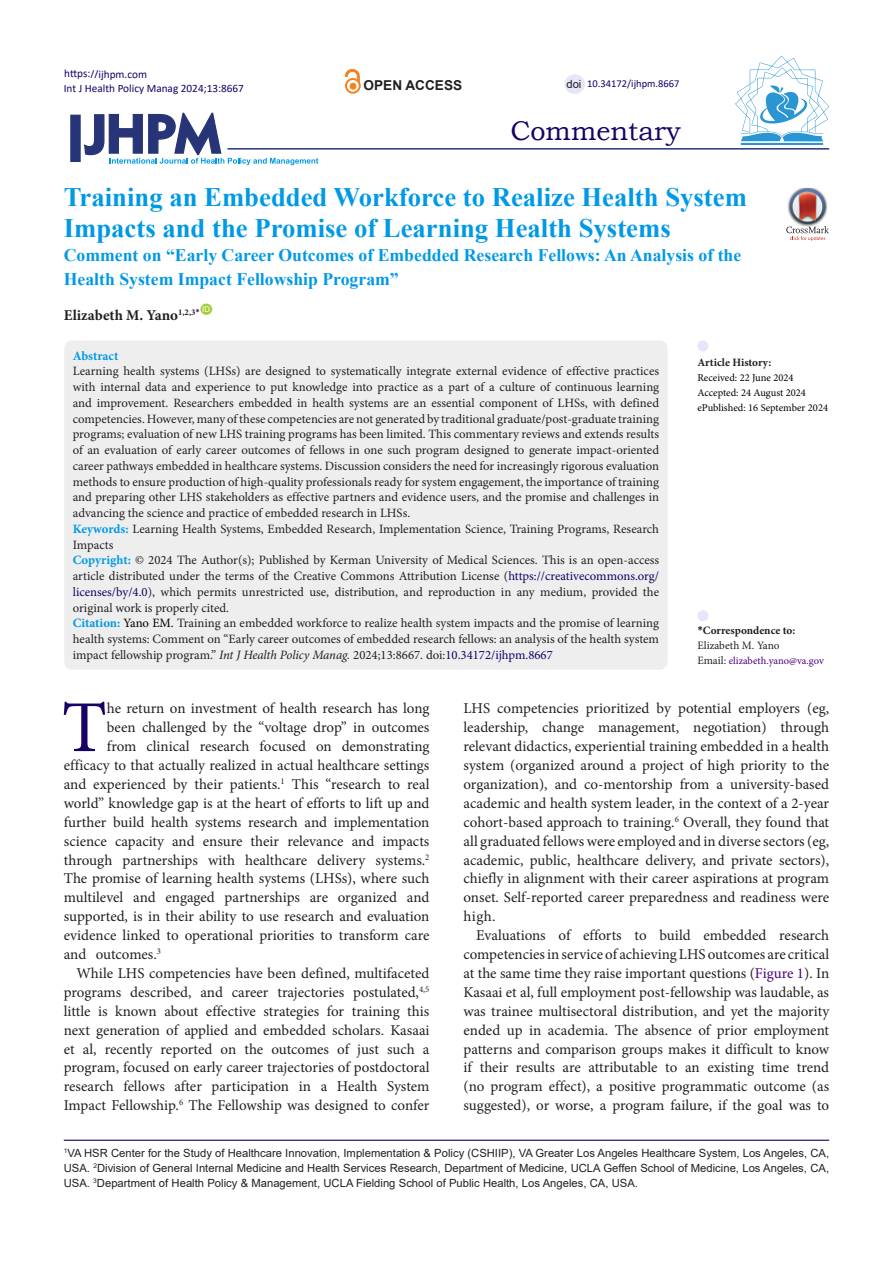
<style>
.page{position:relative;width:893px;height:1263px;background:#fff}
.page>*{position:absolute;margin:0;border:0;box-sizing:border-box;transform-origin:0 0}
.No_Spacing{font:73.2px "Minion Pro";color:#190066}
.t1{font:27px "Bookman Old Style";color:#190066}
.Default{font:700 26.7px/31.5px "Times New Roman";color:#0099e5}
.Default-2{font:700 17.7px/24px "Times New Roman";color:#0099e5}
.No_Spacing-2{font:15px/18.9px "Minion Pro";color:#231f20;text-align:justify}
.Default-3{font:700 15px "Minion Pro";color:#231f20}
.t2{font:700 13.65px "Arial";color:#231f20}
.t3{font:12.75px/15.8px "Minion Pro";color:#231f20;text-align:justify}
.Default-4{font:700 12.75px "Minion Pro";color:#0099e5}
.t4{font:11.25px/15px "Arial";color:#231f20;text-align:justify}
.t5{font:11.25px "Calibri";color:#190066}
.t6{font:700 11.25px "Minion Pro";color:#231f20}
.t7{font:11.25px "Minion Pro";color:#231f20}
.t8{font:10.5px "Minion Pro";color:#000}
.t9{font:10.5px "Minion Pro";color:#4b0082}
.t10{font:10.5px "Calibri";color:#190066}
.t11{font:7.8px "Arial";color:#fff}
.s1{font-weight:700;color:#0099e5}
.s2{color:#190066}
.s3{color:#000}
.s4{font-style:italic}
.s5{font-family:"Calibri"}
.s6{font-size:11.25px;color:#231f20}
.s7{color:#4b0082}
</style>
<div class="page">
<svg style="left:84px;top:112px;width:234px;height:53px"></svg>
<div style="left:70px;top:115px;width:11px;height:47px;background:#273578;border:1px solid #273578"></div>
<div style="left:200px;top:304px;width:12px;height:11px;background:#a6ce39;border-radius:50%"></div>
<hr style="left:227px;top:148px;width:602px;height:2px;background:#273578">
<div style="left:64px;top:340px;width:604px;height:330px;background:#eee;border-radius:8px"></div>
<div style="left:697px;top:610px;width:11px;height:11px;background:#e6e6fa;border-radius:50%"></div>
<div style="left:697px;top:340px;width:11px;height:11px;background:#e6e6fa;border-radius:50%"></div>
<hr style="left:64px;top:1140px;width:765px;height:1px;background:#190066">
<hr style="left:741px;top:143px;width:82px;height:2px;background:#2995d2">
<svg style="left:735px;top:56px;width:94px;height:85px"></svg>
<div style="left:564px;top:74px;width:21px;height:20px;background:#e6e6fa;border-radius:50%"></div>
<img style="left:798px;top:188px;width:18px;height:1px">
<svg style="left:786px;top:189px;width:43px;height:52px"></svg>
<div style="left:345px;top:78px;width:16px;height:16px;border:2px solid #f58220;border-radius:50%"></div>
<svg style="left:345px;top:69px;width:14px;height:20px"></svg>
<p class="t5" style="left:64px;top:66px;width:84px">https://ijhpm.com</p>
<p class="t5" style="left:64px;top:81px;width:182px">Int J Health Policy Manag 2024;13:8667</p>
<p class="t2" style="left:364px;top:76px;width:100px">OPEN ACCESS</p>
<p class="t4" style="left:566px;top:76px;width:17px">doi</p>
<p class="t10" style="left:587px;top:76px;width:94px">10.34172/ijhpm.8667</p>
<p class="t1" style="left:510px;top:113px;width:172px">Commentary</p>
<p class="Default" style="left:64px;top:180px;width:685px">Training an Embedded Workforce to Realize Health System<br>Impacts and the Promise of Learning Health Systems</p>
<p class="Default-2" style="left:64px;top:243px;width:679px">Comment on “Early Career Outcomes of Embedded Research Fellows: An Analysis of the<br>Health System Impact Fellowship Program”</p>
<p class="Default-3" style="left:64px;top:305px;width:138px">Elizabeth M. Yano<sup>1,2,3</sup><sup>*</sup></p>
<p class="t11" style="left:202px;top:304px;width:9px">ID</p>
<p class="Default-4" style="left:73px;top:347px;width:47px">Abstract</p>
<p class="t3" style="left:73px;top:364px;width:588px">Learning health systems (LHSs) are designed to systematically integrate external evidence of effective practices with internal data and experience to put knowledge into practice as a part of a culture of continuous learning and improvement. Researchers embedded in health systems are an essential component of LHSs, with defined competencies. However, many of these competencies are not generated by traditional graduate/post-graduate training programs; evaluation of new LHS training programs has been limited. This commentary reviews and extends results of an evaluation of early career outcomes of fellows in one such program designed to generate impact-oriented career pathways embedded in healthcare systems. Discussion considers the need for increasingly rigorous evaluation methods to ensure production of high-quality professionals ready for system engagement, the importance of training and preparing other LHS stakeholders as effective partners and evidence users, and the promise and challenges in advancing the science and practice of embedded research in LHSs.</p>
<p class="t3" style="left:73px;top:521px;width:588px"><span class="s1">Keywords:</span> Learning Health Systems, Embedded Research, Implementation Science, Training Programs, Research<br>Impacts</p>
<p class="t3" style="left:73px;top:553px;width:588px"><span class="s1">Copyright:</span> © 2024 The Author(s); Published by Kerman University of Medical Sciences. This is an open-access article distributed under the terms of the Creative Commons Attribution License (<span class="s2">https://creativecommons.org/ licenses/by/4.0</span>), which permits unrestricted use, distribution, and reproduction in any medium, provided the original work is properly cited.</p>
<p class="t3" style="left:73px;top:616px;width:588px"><span class="s1">Citation:</span> <span class="s3">Yano EM.</span> Training an embedded workforce to realize health system impacts and the promise of learning health systems: Comment on “Early career outcomes of embedded research fellows: an analysis of the health system impact fellowship program.” <span class="s4">Int J Health Policy Manag.</span> 2024;13:8667. doi:<span class="s2">10.34172/ijhpm.8667</span></p>
<p class="t6" style="left:697px;top:623px;width:99px"><span class="s5">*</span>Correspondence to:</p>
<p class="t6" style="left:697px;top:354px;width:76px">Article History:</p>
<p class="t8" style="left:697px;top:370px;width:98px">Received: 22 June 2024</p>
<p class="t8" style="left:697px;top:385px;width:110px">Accepted: 24 August 2024</p>
<p class="t8" style="left:697px;top:400px;width:132px">ePublished: 16 September 2024</p>
<p class="t7" style="left:697px;top:638px;width:84px">Elizabeth M. Yano</p>
<p class="t9" style="left:697px;top:654px;width:128px"><span class="s6">Email:</span> elizabeth.yano@va.gov</p>
<p class="No_Spacing" style="left:62px;top:679px;width:47px">T</p>
<p class="No_Spacing-2" style="left:107px;top:699px;width:324px">he return on investment of health research has long</p>
<p class="No_Spacing-2" style="left:107px;top:718px;width:324px">been challenged by the “voltage drop” in outcomes</p>
<p class="No_Spacing-2" style="left:107px;top:737px;width:324px">from clinical research focused on demonstrating</p>
<p class="No_Spacing-2" style="left:64px;top:756px;width:367px">efficacy to that actually realized in actual healthcare settings</p>
<p class="No_Spacing-2" style="left:64px;top:775px;width:367px">and experienced by their patients.<sup>1</sup> This “research to real</p>
<p class="No_Spacing-2" style="left:64px;top:794px;width:367px">world” knowledge gap is at the heart of efforts to lift up and</p>
<p class="No_Spacing-2" style="left:64px;top:812px;width:367px">further build health systems research and implementation</p>
<p class="No_Spacing-2" style="left:64px;top:831px;width:367px">science capacity and ensure their relevance and impacts</p>
<p class="No_Spacing-2" style="left:64px;top:850px;width:367px">through partnerships with healthcare delivery systems.<sup>2</sup></p>
<p class="No_Spacing-2" style="left:64px;top:869px;width:367px">The promise of learning health systems (LHSs), where such</p>
<p class="No_Spacing-2" style="left:64px;top:888px;width:367px">multilevel and engaged partnerships are organized and</p>
<p class="No_Spacing-2" style="left:64px;top:907px;width:367px">supported, is in their ability to use research and evaluation</p>
<p class="No_Spacing-2" style="left:64px;top:926px;width:367px">evidence linked to operational priorities to transform care</p>
<p class="No_Spacing-2" style="left:64px;top:945px;width:99px">and outcomes.<sup>3</sup></p>
<p class="No_Spacing-2" style="left:64px;top:964px;width:367px;text-indent:13px">While LHS competencies have been defined, multifaceted programs described, and career trajectories postulated,<sup>4,5 </sup>little is known about effective strategies for training this next generation of applied and embedded scholars. Kasaai et al, recently reported on the outcomes of just such a program, focused on early career trajectories of postdoctoral research fellows after participation in a Health System Impact Fellowship.<sup>6</sup> The Fellowship was designed to confer</p>
<p class="No_Spacing-2" style="left:463px;top:699px;width:367px">LHS competencies prioritized by potential employers (eg, leadership, change management, negotiation) through relevant didactics, experiential training embedded in a health system (organized around a project of high priority to the organization), and co-mentorship from a university-based academic and health system leader, in the context of a 2-year cohort-based approach to training.<sup>6</sup> Overall, they found that all graduated fellows were employed and in diverse sectors (eg, academic, public, healthcare delivery, and private sectors), chiefly in alignment with their career aspirations at program onset. Self-reported career preparedness and readiness were high.</p>
<p class="No_Spacing-2" style="left:463px;top:926px;width:367px;text-indent:13px">Evaluations of efforts to build embedded research competencies in service of achieving LHS outcomes are critical at the same time they raise important questions (<span class="s7">Figure 1</span>). In Kasaai et al, full employment post-fellowship was laudable, as was trainee multisectoral distribution, and yet the majority ended up in academia. The absence of prior employment patterns and comparison groups makes it difficult to know if their results are attributable to an existing time trend (no program effect), a positive programmatic outcome (as suggested), or worse, a program failure, if the goal was to</p>
<p class="t4" style="left:64px;top:1145px;width:767px"><sup>1</sup>VA HSR Center for the Study of Healthcare Innovation, Implementation &amp; Policy (CSHIIP), VA Greater Los Angeles Healthcare System, Los Angeles, CA, USA. <sup>2</sup>Division of General Internal Medicine and Health Services Research, Department of Medicine, UCLA Geffen School of Medicine, Los Angeles, CA, USA. <sup>3</sup>Department of Health Policy &amp; Management, UCLA Fielding School of Public Health, Los Angeles, CA, USA.</p>
</div>
